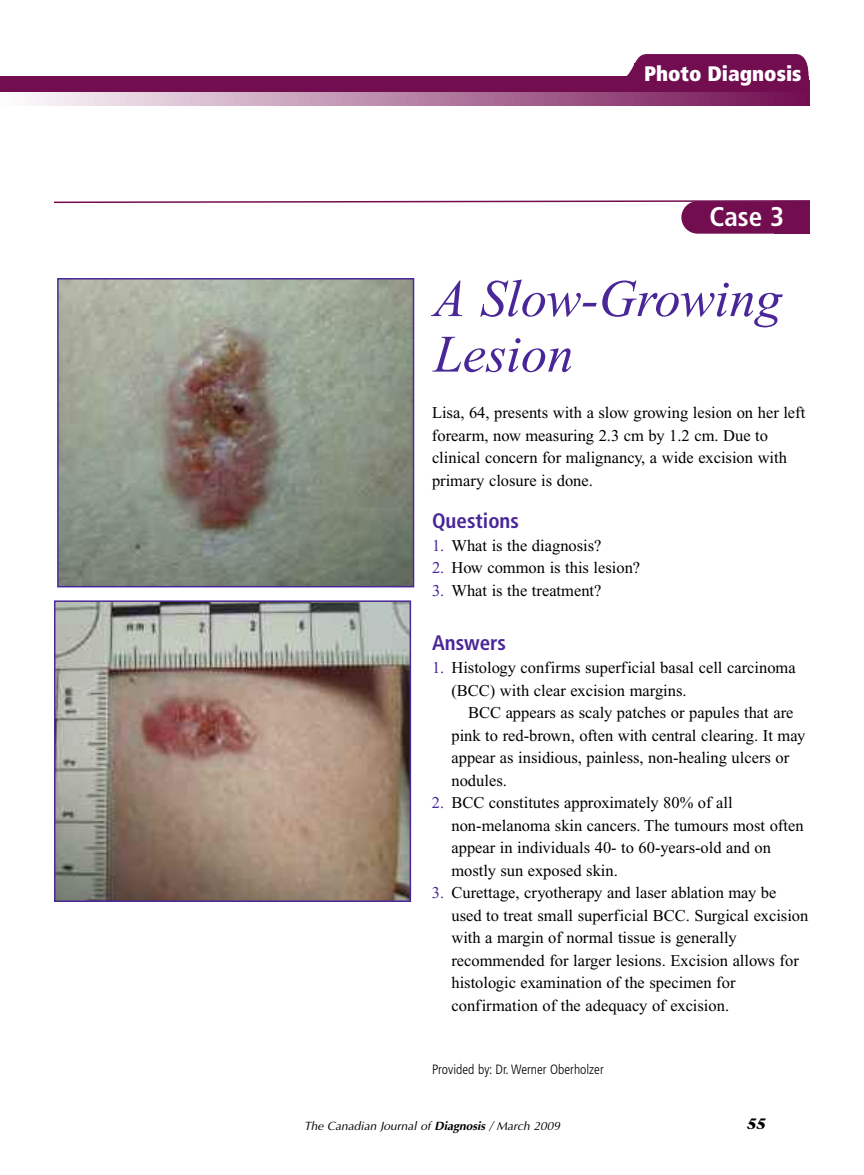
<style>
.page{position:relative;width:864px;height:1175px;background:#fff}
.page>*{position:absolute;margin:0;border:0;box-sizing:border-box;transform-origin:0 0}
.t1{font:italic 52.5px/55.5px "Times New Roman";color:#492798}
.t2{font:700 condensed 27px "Frutiger";color:#fff}
.t3{font:700 condensed 21px "Frutiger";color:#492798}
.t4{font:900 condensed 21px "Frutiger";color:#fff}
.t5{font:16.5px/22.5px "Times New Roman";color:#000}
.t6{font:italic 700 15px "Stone Serif";color:#000}
.t7{font:300 condensed 13.5px "Frutiger";color:#000}
.t8{font:italic 12px "Optima";color:#000}
.s1{color:#492798}
.s2{font-weight:700}
</style>
<div class="page">
<svg style="left:626px;top:54px;width:183px;height:22px;background:#852d67"></svg>
<div style="left:0;top:76px;width:809px;height:13px;background:#720d50"></div>
<svg style="left:54px;top:200px;width:756px;height:4px"></svg>
<div style="left:0;top:80px;width:810px;height:13px;background:#720d50"></div>
<div style="left:634px;top:63px;width:169px;height:34px;background:#720d50"></div>
<svg style="left:31px;top:93px;width:779px;height:12px;background:#b580a3"></svg>
<div style="left:681px;top:201px;width:129px;height:33px;background:#720d50;border-radius:16px"></div>
<div style="left:774px;top:201px;width:36px;height:33px;background:#720d50"></div>
<img style="left:60px;top:281px;width:351px;height:303px">
<div style="left:57px;top:278px;width:357px;height:309px;border:2px solid #492798"></div>
<img style="left:57px;top:603px;width:351px;height:296px">
<div style="left:54px;top:600px;width:357px;height:302px;border:2px solid #492798"></div>
<p class="t4" style="left:644px;top:65px;width:159px">Photo Diagnosis</p>
<h2 class="t2" style="left:709px;top:205px;width:76px">Case 3</h2>
<h1 class="t1" style="left:433px;top:276px;width:350px">A Slow-Growing<br>Lesion</h1>
<p class="t5" style="left:432px;top:403px;width:375px">Lisa, 64, presents with a slow growing lesion on her left forearm, now measuring 2.3 cm by 1.2 cm. Due to clinical concern for malignancy, a wide excision with primary closure is done.</p>
<p class="t3" style="left:432px;top:512px;width:89px">Questions</p>
<p class="t5" style="left:432px;top:536px;width:171px"><span class="s1">1.</span> What is the diagnosis?</p>
<p class="t5" style="left:432px;top:558px;width:210px"><span class="s1">2.</span> How common is this lesion?</p>
<p class="t5" style="left:432px;top:581px;width:171px"><span class="s1">3.</span> What is the treatment?</p>
<p class="t3" style="left:432px;top:634px;width:76px">Answers</p>
<p class="t5" style="left:451px;top:657px;width:346px;text-indent:-19px"><span class="s1">1.</span> Histology confirms superficial basal cell carcinoma (BCC) with clear excision margins.</p>
<p class="t5" style="left:451px;top:702px;width:355px;text-indent:17px">BCC appears as scaly patches or papules that are pink to red-brown, often with central clearing. It may appear as insidious, painless, non-healing ulcers or nodules.</p>
<p class="t5" style="left:451px;top:792px;width:354px;text-indent:-19px"><span class="s1">2.</span> BCC constitutes approximately 80% of all non-melanoma skin cancers. The tumours most often appear in individuals 40- to 60-years-old and on mostly sun exposed skin.</p>
<p class="t5" style="left:451px;top:882px;width:359px;text-indent:-19px"><span class="s1">3.</span> Curettage, cryotherapy and laser ablation may be used to treat small superficial BCC. Surgical excision with a margin of normal tissue is generally recommended for larger lesions. Excision allows for histologic examination of the specimen for confirmation of the adequacy of excision.</p>
<p class="t7" style="left:432px;top:1063px;width:173px">Provided by: Dr. Werner Oberholzer</p>
<p class="t8" style="left:304px;top:1118px;width:257px">The Canadian Journal of <span class="s2">Diagnosis</span> / March 2009</p>
<p class="t6" style="left:747px;top:1117px;width:20px">55</p>
</div>
